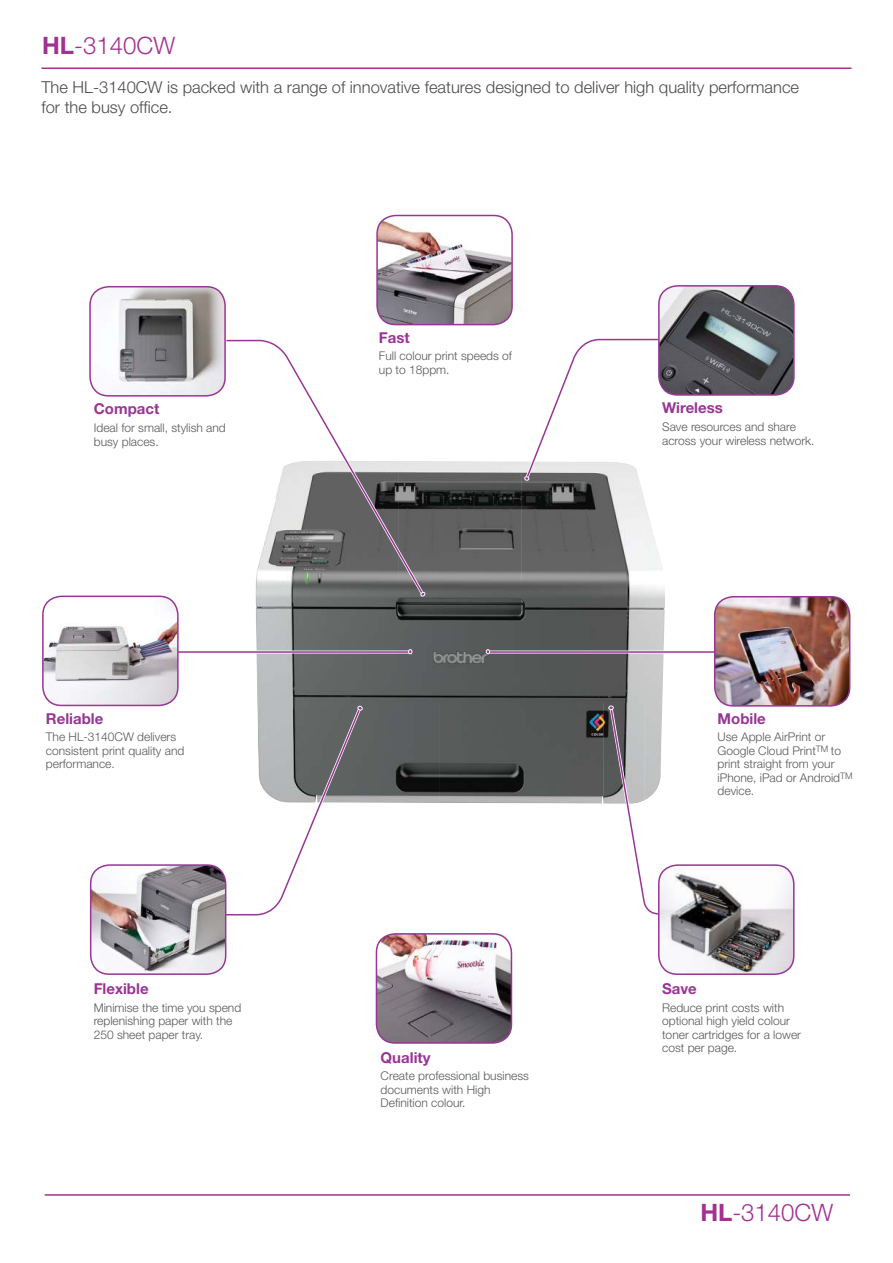
<style>
.page{position:relative;width:893px;height:1263px;background:#fff}
.page>*{position:absolute;margin:0;border:0;box-sizing:border-box;transform-origin:0 0}
.t1{font:300 24px "Helvetica Neue";color:#a23192}
.t2{font:300 16.5px/19.8px "Helvetica Neue";color:#4c4c4e}
.t3{font:700 15px "Helvetica Neue";color:#973694}
.t4{font:300 12px/13.5px "Helvetica Neue";color:#57585a}
.s1{font-weight:700}
</style>
<div class="page">
<img style="left:276px;top:461px;width:368px;height:242px">
<img style="left:256px;top:597px;width:19px;height:107px">
<img style="left:644px;top:500px;width:21px;height:205px">
<img style="left:276px;top:703px;width:365px;height:100px">
<img style="left:376px;top:934px;width:135px;height:109px">
<div style="left:376px;top:933px;width:136px;height:111px;border:2px solid #973694;border-radius:19px"></div>
<img style="left:659px;top:288px;width:133px;height:105px">
<div style="left:658px;top:285px;width:137px;height:111px;border:2px solid #973694;border-radius:19px"></div>
<img style="left:379px;top:215px;width:133px;height:110px">
<div style="left:376px;top:215px;width:137px;height:110px;border:2px solid #973694;border-radius:19px"></div>
<img style="left:91px;top:865px;width:135px;height:109px">
<div style="left:90px;top:864px;width:136px;height:111px;border:2px solid #973694;border-radius:19px"></div>
<svg style="left:224px;top:704px;width:140px;height:212px"></svg>
<svg style="left:608px;top:705px;width:55px;height:210px"></svg>
<svg style="left:255px;top:461px;width:171px;height:136px"></svg>
<svg style="left:226px;top:339px;width:198px;height:256px"></svg>
<svg style="left:523px;top:337px;width:137px;height:144px"></svg>
<img style="left:659px;top:865px;width:135px;height:109px">
<div style="left:658px;top:864px;width:136px;height:111px;border:2px solid #973694;border-radius:19px"></div>
<img style="left:92px;top:287px;width:131px;height:107px">
<div style="left:89px;top:286px;width:137px;height:111px;border:2px solid #973694;border-radius:19px"></div>
<hr style="left:41px;top:68px;width:810px;height:1px;background:#a23192">
<hr style="left:45px;top:1194px;width:805px;height:2px;background:#a23192">
<svg style="left:420px;top:591px;width:6px;height:5px"></svg>
<hr style="left:163px;top:650px;width:246px;height:3px;background:#fff">
<hr style="left:163px;top:651px;width:246px;height:2px;background:#973694">
<svg style="left:408px;top:649px;width:4px;height:5px"></svg>
<hr style="left:489px;top:650px;width:246px;height:3px;background:#fff">
<hr style="left:489px;top:651px;width:246px;height:2px;background:#973694">
<svg style="left:486px;top:649px;width:4px;height:5px"></svg>
<img style="left:715px;top:597px;width:135px;height:107px">
<div style="left:714px;top:596px;width:136px;height:111px;border:2px solid #973694;border-radius:19px"></div>
<img style="left:43px;top:596px;width:133px;height:109px">
<div style="left:42px;top:596px;width:137px;height:110px;border:2px solid #973694;border-radius:19px"></div>
<h1 class="t1" style="left:42px;top:37px;width:134px"><span class="s1">HL</span>-3140CW</h1>
<h2 class="t2" style="left:41px;top:79px;width:759px">The HL-3140CW is packed with a range of innovative features designed to deliver high quality performance for the busy office.</h2>
<p class="t3" style="left:94px;top:403px;width:67px">Compact</p>
<p class="t4" style="left:94px;top:422px;width:133px">Ideal for small, stylish and busy places.</p>
<p class="t3" style="left:46px;top:712px;width:59px">Reliable</p>
<p class="t4" style="left:46px;top:731px;width:140px">The HL-3140CW delivers consistent print quality and performance.</p>
<p class="t3" style="left:94px;top:983px;width:56px">Flexible</p>
<p class="t4" style="left:94px;top:1002px;width:149px">Minimise the time you spend replenishing paper with the<br>250 sheet paper tray.</p>
<p class="t3" style="left:379px;top:332px;width:32px">Fast</p>
<p class="t4" style="left:379px;top:351px;width:135px">Full colour print speeds of up to 18ppm.</p>
<p class="t3" style="left:381px;top:1052px;width:51px">Quality</p>
<p class="t4" style="left:381px;top:1070px;width:150px">Create professional business documents with High<br>Definition colour.</p>
<p class="t3" style="left:662px;top:402px;width:62px">Wireless</p>
<p class="t4" style="left:662px;top:421px;width:154px">Save resources and share across your wireless network.</p>
<p class="t3" style="left:718px;top:712px;width:50px">Mobile</p>
<p class="t4" style="left:718px;top:731px;width:136px">Use Apple AirPrint or<br>Google Cloud Print<sup>TM</sup> to print straight from your iPhone, iPad or Android<sup>TM </sup>device.</p>
<p class="t3" style="left:662px;top:983px;width:36px">Save</p>
<p class="t4" style="left:662px;top:1002px;width:140px">Reduce print costs with optional high yield colour toner cartridges for a lower cost per page.</p>
<h1 class="t1" style="left:700px;top:1204px;width:134px"><span class="s1">HL</span>-3140CW</h1>
</div>
